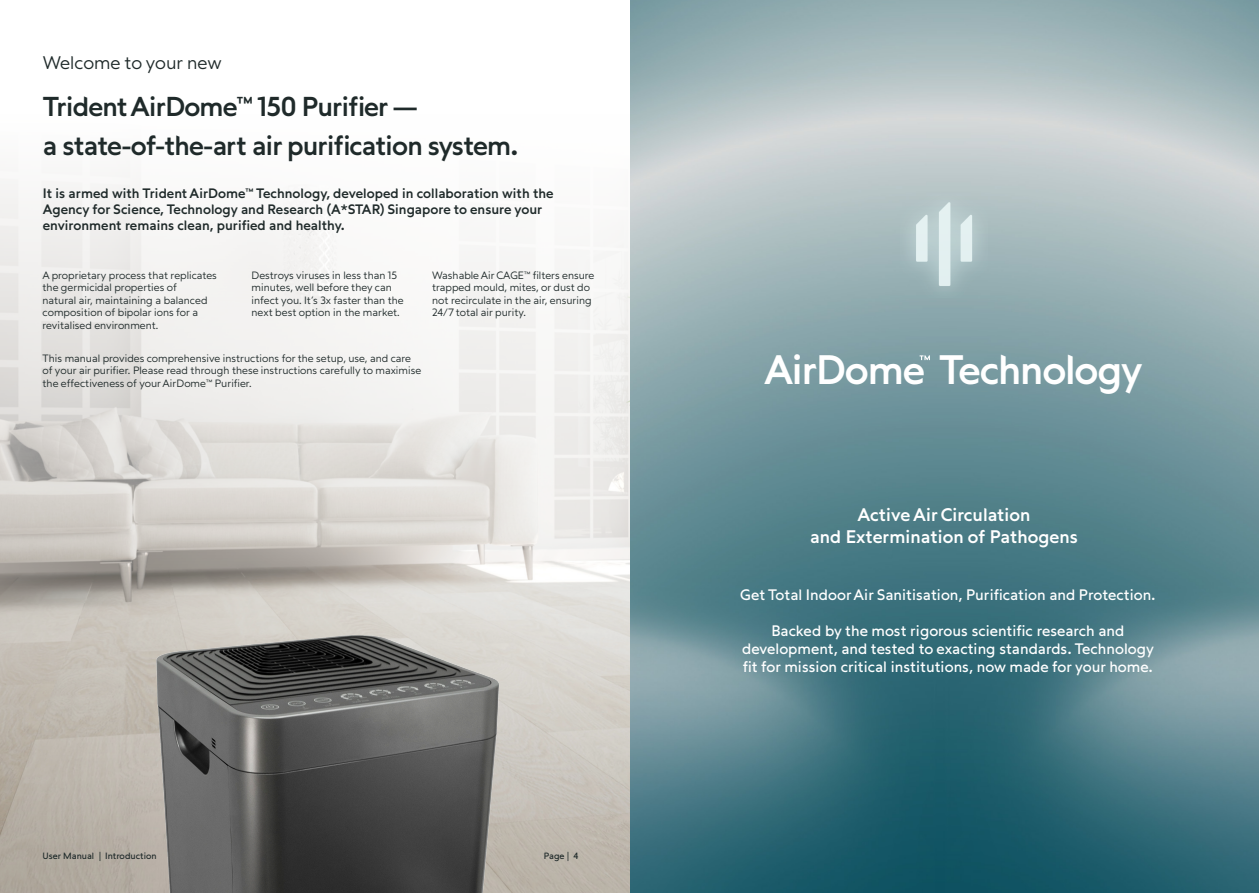
<style>
.page{position:relative;width:1259px;height:893px;background:#fff}
.page>*{position:absolute;margin:0;border:0;box-sizing:border-box;transform-origin:0 0}
.TOC_10_pt{font:40.65px "Seitu";letter-spacing:-.03em;color:#fff}
.Body_8_pt{font:27px "Seitu";letter-spacing:-.03em;color:#1f2a2a}
.TOC_10_pt-2{font:18px "Seitu";color:#fff}
.Body_8_pt-2{font:18px "Seitu";color:#1f2a2a}
.TOC_10_pt-3{font:15px/18px "Seitu";color:#fff;text-align:center}
.Body_8_pt-3{font:13.5px/16.2px "Seitu";color:#1f2a2a}
.Body_8_pt-4{font:10.5px/12.6px "Seitu";color:#1f2a2a}
.t1{font:9px "Seitu";color:#1f2a2a}
</style>
<div class="page">
<img style="left:629px;top:0;width:630px;height:893px">
<img style="left:901px;top:195px;width:86px;height:102px">
<svg style="left:919px;top:355px;width:11px;height:5px"></svg>
<svg style="left:0;top:172px;width:629px;height:721px"></svg>
<img style="left:157px;top:636px;width:341px;height:257px">
<p class="Body_8_pt-2" style="left:43px;top:51px;width:180px">Welcome to your new</p>
<p class="Body_8_pt" style="left:43px;top:90px;width:376px">Trident AirDome™ 150 Purifier —</p>
<p class="Body_8_pt" style="left:43px;top:128px;width:477px">a state-of-the-art air purification system.</p>
<p class="Body_8_pt-3" style="left:43px;top:185px;width:512px">It is armed with Trident AirDome™ Technology, developed in collaboration with the<br>Agency for Science, Technology and Research (A*STAR) Singapore to ensure your environment remains clean, purified and healthy.</p>
<p class="Body_8_pt-4" style="left:43px;top:268px;width:176px">A proprietary process that replicates the germicidal properties of<br>natural air, maintaining a balanced composition of bipolar ions for a revitalised environment.</p>
<p class="Body_8_pt-4" style="left:252px;top:268px;width:154px">Destroys viruses in less than 15 minutes, well before they can infect you. It’s 3x faster than the next best option in the market.</p>
<p class="Body_8_pt-4" style="left:432px;top:268px;width:164px">Washable Air CAGE™ filters ensure trapped mould, mites, or dust do not recirculate in the air, ensuring<br>24/7 total air purity.</p>
<p class="Body_8_pt-4" style="left:43px;top:351px;width:380px">This manual provides comprehensive instructions for the setup, use, and care of your air purifier. Please read through these instructions carefully to maximise the effectiveness of your AirDome™ Purifier.</p>
<p class="t1" style="left:43px;top:850px;width:116px">User Manual | Introduction</p>
<p class="t1" style="left:544px;top:850px;width:36px">Page | 4</p>
<p class="TOC_10_pt" style="left:764px;top:344px;width:380px">AirDome Technology</p>
<p class="TOC_10_pt-2" style="left:857px;top:504px;width:174px">Active Air Circulation</p>
<p class="TOC_10_pt-2" style="left:810px;top:525px;width:269px">and Extermination of Pathogens</p>
<p class="TOC_10_pt-3" style="left:740px;top:585px;width:417px">Get Total Indoor Air Sanitisation, Purification and Protection.</p>
<p class="TOC_10_pt-3" style="left:742px;top:621px;width:413px">Backed by the most rigorous scientific research and development, and tested to exacting standards. Technology fit for mission critical institutions, now made for your home.</p>
</div>
